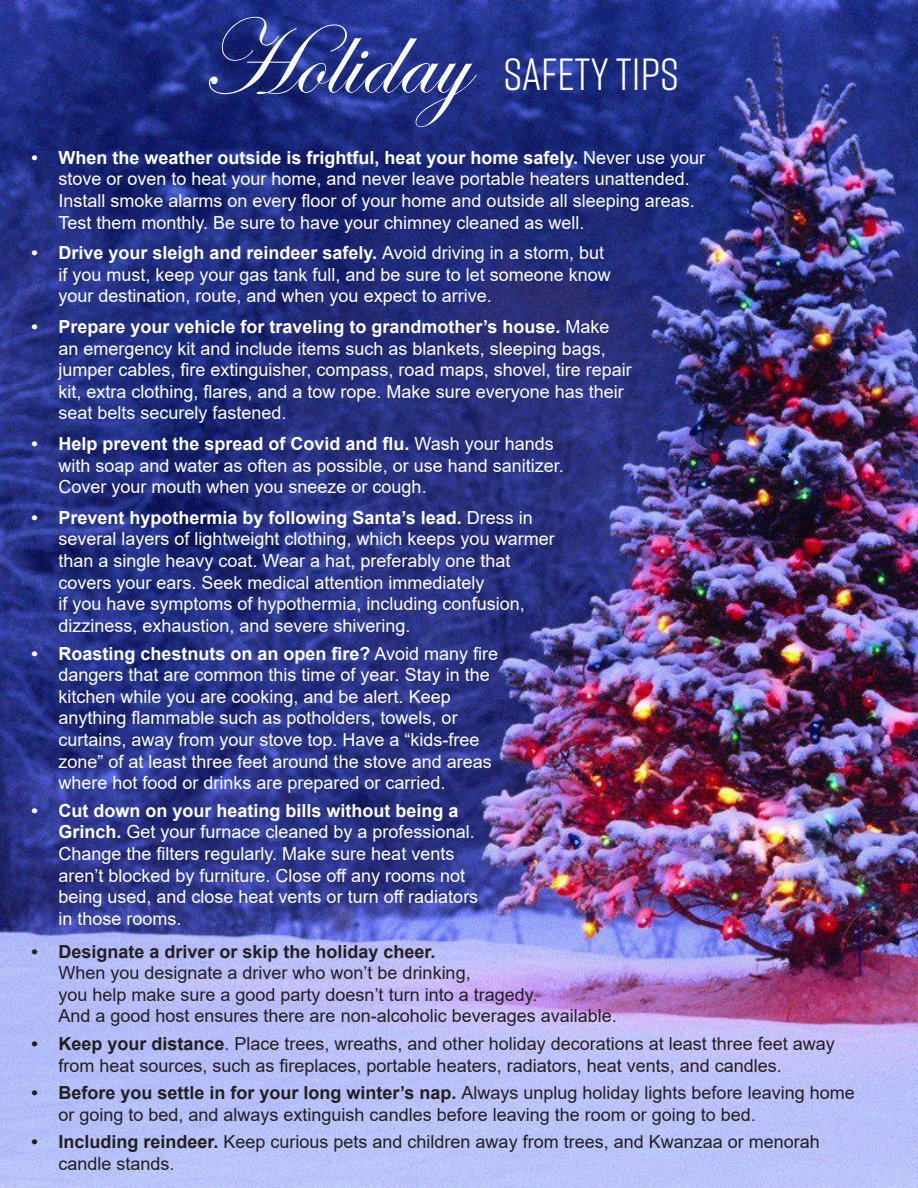
<style>
.page{position:relative;width:918px;height:1188px;background:#fff}
.page>*{position:absolute;margin:0;border:0;box-sizing:border-box;transform-origin:0 0}
.t1{font:108px "Edwardian Script ITC";color:#fff}
.t2{font:45px "Rift";color:#fff}
.t3{font:18px/21.6px "Arial";color:#fff}
.t4{font:18px/21.6px "Arial";color:#231f20}
.s1{font-weight:700}
</style>
<div class="page">
<img style="left:0;top:0;width:918px;height:1188px">
<p class="t1" style="left:200px;top:0;width:269px">Holiday</p>
<p class="t2" style="left:504px;top:43px;width:177px">SAFETY TIPS</p>
<p class="t3" style="left:58px;top:147px;width:648px;text-indent:-27px"><span class="s1">• When the weather outside is frightful, heat your home safely.</span> Never use your stove or oven to heat your home, and never leave portable heaters unattended.<br>Install smoke alarms on every floor of your home and outside all sleeping areas.<br>Test them monthly. Be sure to have your chimney cleaned as well.</p>
<p class="t3" style="left:58px;top:242px;width:554px;text-indent:-27px"><span class="s1">• Drive your sleigh and reindeer safely.</span> Avoid driving in a storm, but if you must, keep your gas tank full, and be sure to let someone know your destination, route, and when you expect to arrive.</p>
<p class="t3" style="left:58px;top:316px;width:575px;text-indent:-27px"><span class="s1">• Prepare your vehicle for traveling to grandmother’s house.</span> Make an emergency kit and include items such as blankets, sleeping bags, jumper cables, fire extinguisher, compass, road maps, shovel, tire repair kit, extra clothing, flares, and a tow rope. Make sure everyone has their seat belts securely fastened.</p>
<p class="t3" style="left:58px;top:433px;width:507px;text-indent:-27px"><span class="s1">• Help prevent the spread of Covid and flu.</span> Wash your hands with soap and water as often as possible, or use hand sanitizer.<br>Cover your mouth when you sneeze or cough.</p>
<p class="t3" style="left:58px;top:507px;width:498px;text-indent:-27px"><span class="s1">• Prevent hypothermia by following Santa’s lead.</span> Dress in several layers of lightweight clothing, which keeps you warmer than a single heavy coat. Wear a hat, preferably one that covers your ears. Seek medical attention immediately<br>if you have symptoms of hypothermia, including confusion, dizziness, exhaustion, and severe shivering.</p>
<p class="t3" style="left:58px;top:642px;width:441px;text-indent:-27px"><span class="s1">• Roasting chestnuts on an open fire?</span> Avoid many fire dangers that are common this time of year. Stay in the kitchen while you are cooking, and be alert. Keep anything flammable such as potholders, towels, or curtains, away from your stove top. Have a “kids-free zone” of at least three feet around the stove and areas where hot food or drinks are prepared or carried.</p>
<p class="t3" style="left:58px;top:800px;width:421px;text-indent:-27px"><span class="s1">• Cut down on your heating bills without being a Grinch.</span> Get your furnace cleaned by a professional.<br>Change the filters regularly. Make sure heat vents aren’t blocked by furniture. Close off any rooms not being used, and close heat vents or turn off radiators in those rooms.</p>
<p class="t4" style="left:58px;top:940px;width:560px;text-indent:-27px"><span class="s1">• Designate a driver or skip the holiday cheer.<br></span>When you designate a driver who won’t be drinking,<br>you help make sure a good party doesn’t turn into a tragedy.<br>And a good host ensures there are non-alcoholic beverages available.</p>
<p class="t4" style="left:58px;top:1033px;width:778px;text-indent:-27px"><span class="s1">• Keep your distance</span>. Place trees, wreaths, and other holiday decorations at least three feet away from heat sources, such as fireplaces, portable heaters, radiators, heat vents, and candles.</p>
<p class="t4" style="left:58px;top:1082px;width:798px;text-indent:-27px"><span class="s1">• Before you settle in for your long winter’s nap.</span> Always unplug holiday lights before leaving home or going to bed, and always extinguish candles before leaving the room or going to bed.</p>
<p class="t4" style="left:58px;top:1131px;width:763px;text-indent:-27px"><span class="s1">• Including reindeer.</span> Keep curious pets and children away from trees, and Kwanzaa or menorah candle stands.</p>
</div>
